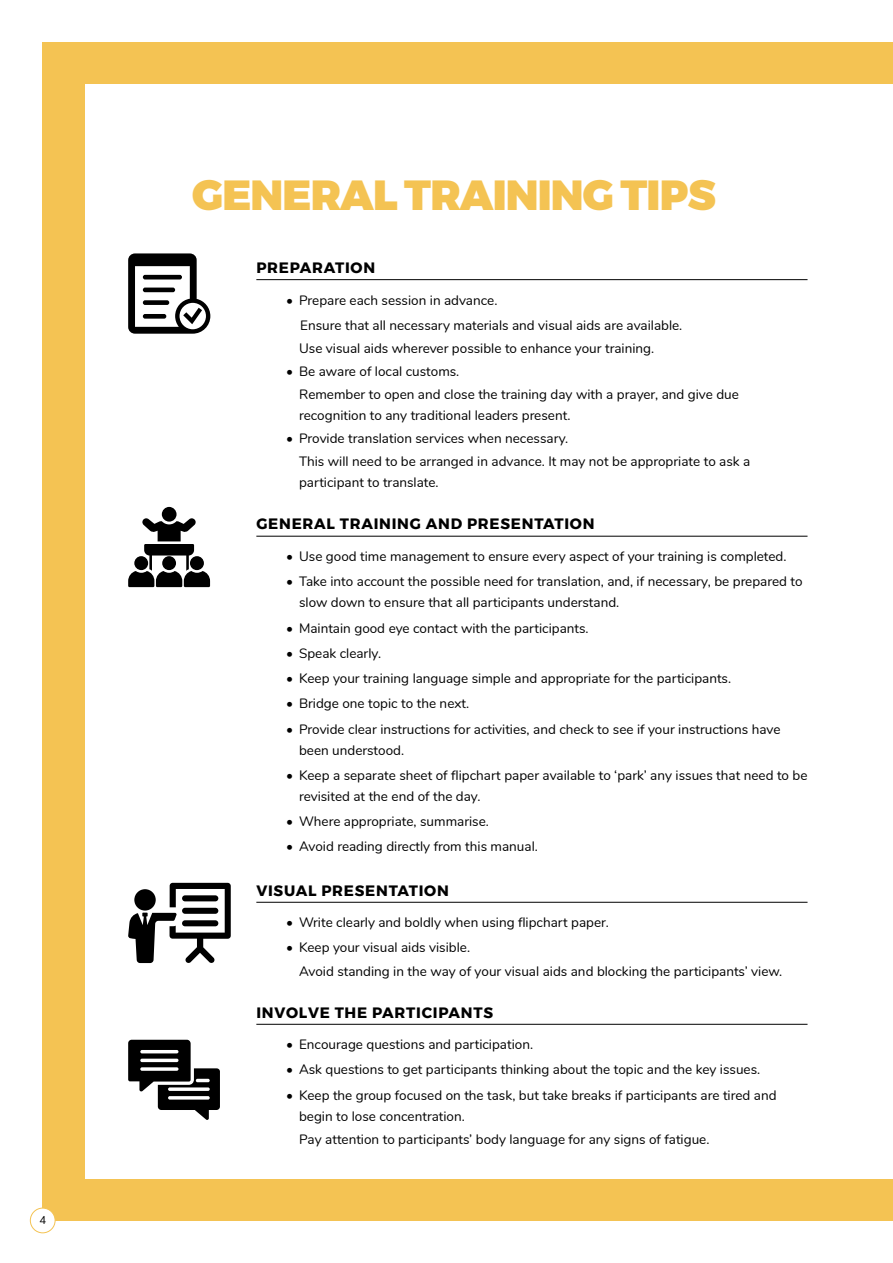
<style>
.page{position:relative;width:893px;height:1263px;background:#fff}
.page>*{position:absolute;margin:0;border:0;box-sizing:border-box;transform-origin:0 0}
.t1{font:900 42px "Montserrat";letter-spacing:-.02em;color:#f4c353}
.t2{font:700 15px "Montserrat";letter-spacing:.05em;color:#000}
.t3{font:13.5px/21px "Nunito";color:#000}
.t4{font:11.25px "Nunito";color:#000}
</style>
<div class="page">
<div style="left:43px;top:42px;width:850px;height:1179px;background:#f4c353"></div>
<div style="left:85px;top:84px;width:808px;height:1094px;background:#fff"></div>
<hr style="left:256px;top:279px;width:551px;height:1px;background:#000">
<hr style="left:256px;top:536px;width:551px;height:1px;background:#000">
<hr style="left:256px;top:902px;width:551px;height:1px;background:#000">
<hr style="left:256px;top:1024px;width:551px;height:1px;background:#000">
<svg style="left:128px;top:253px;width:82px;height:81px"></svg>
<svg style="left:128px;top:883px;width:103px;height:80px"></svg>
<div style="left:134px;top:889px;width:22px;height:21px;background:#000;border-radius:50%"></div>
<div style="left:182px;top:895px;width:36px;height:6px;background:#000;border-radius:3px"></div>
<div style="left:182px;top:908px;width:36px;height:6px;background:#000;border-radius:3px"></div>
<div style="left:182px;top:920px;width:36px;height:6px;background:#000;border-radius:3px"></div>
<svg style="left:128px;top:1040px;width:92px;height:80px"></svg>
<div style="left:162px;top:507px;width:15px;height:15px;background:#000;border-radius:50%"></div>
<svg style="left:128px;top:518px;width:82px;height:69px"></svg>
<div style="left:162px;top:556px;width:14px;height:14px;background:#000;border-radius:50%"></div>
<div style="left:30px;top:1208px;width:25px;height:25px;background:#fff;border-radius:50%"></div>
<div style="left:30px;top:1208px;width:25px;height:25px;border:1px solid #f4c353;border-radius:50%"></div>
<p class="t4" style="left:39px;top:1212px;width:8px">4</p>
<h1 class="t1" style="left:192px;top:160px;width:525px">GENERAL TRAINING TIPS</h1>
<p class="t2" style="left:256px;top:256px;width:120px">PREPARATION</p>
<p class="t3" style="left:300px;top:286px;width:384px;line-height:25.2px;text-indent:-14px">• Prepare each session in advance.<br>Ensure that all necessary materials and visual aids are available.</p>
<p class="t3" style="left:299px;top:337px;width:357px">Use visual aids wherever possible to enhance your training.</p>
<p class="t3" style="left:299px;top:359px;width:441px;line-height:23.1px;text-indent:-13px">• Be aware of local customs.<br>Remember to open and close the training day with a prayer, and give due</p>
<p class="t3" style="left:299px;top:404px;width:273px">recognition to any traditional leaders present.</p>
<p class="t3" style="left:299px;top:426px;width:453px;line-height:23.1px;text-indent:-13px">• Provide translation services when necessary.<br>This will need to be arranged in advance. It may not be appropriate to ask a</p>
<p class="t3" style="left:299px;top:471px;width:141px">participant to translate.</p>
<p class="t2" style="left:256px;top:512px;width:340px">GENERAL TRAINING AND PRESENTATION</p>
<p class="t3" style="left:286px;top:545px;width:502px">• Use good time management to ensure every aspect of your training is completed.</p>
<p class="t3" style="left:299px;top:570px;width:505px;text-indent:-13px">• Take into account the possible need for translation, and, if necessary, be prepared to slow down to ensure that all participants understand.</p>
<p class="t3" style="left:286px;top:617px;width:304px">• Maintain good eye contact with the participants.</p>
<p class="t3" style="left:286px;top:642px;width:96px">• Speak clearly.</p>
<p class="t3" style="left:286px;top:667px;width:446px">• Keep your training language simple and appropriate for the participants.</p>
<p class="t3" style="left:286px;top:692px;width:184px">• Bridge one topic to the next.</p>
<p class="t3" style="left:299px;top:718px;width:483px;text-indent:-13px">• Provide clear instructions for activities, and check to see if your instructions have been understood.</p>
<p class="t3" style="left:299px;top:764px;width:510px;text-indent:-13px">• Keep a separate sheet of flipchart paper available to ‘park’ any issues that need to be revisited at the end of the day.</p>
<p class="t3" style="left:286px;top:810px;width:204px">• Where appropriate, summarise.</p>
<p class="t3" style="left:286px;top:835px;width:253px">• Avoid reading directly from this manual.</p>
<p class="t2" style="left:256px;top:878px;width:194px">VISUAL PRESENTATION</p>
<p class="t3" style="left:286px;top:911px;width:324px">• Write clearly and boldly when using flipchart paper.</p>
<p class="t3" style="left:299px;top:935px;width:485px;line-height:23.1px;text-indent:-13px">• Keep your visual aids visible.<br>Avoid standing in the way of your visual aids and blocking the participants’ view.</p>
<p class="t2" style="left:256px;top:1000px;width:238px">INVOLVE THE PARTICIPANTS</p>
<p class="t3" style="left:286px;top:1033px;width:248px">• Encourage questions and participation.</p>
<p class="t3" style="left:286px;top:1058px;width:475px">• Ask questions to get participants thinking about the topic and the key issues.</p>
<p class="t3" style="left:299px;top:1084px;width:479px;text-indent:-13px">• Keep the group focused on the task, but take breaks if participants are tired and begin to lose concentration.</p>
<p class="t3" style="left:299px;top:1128px;width:412px">Pay attention to participants’ body language for any signs of fatigue.</p>
</div>
